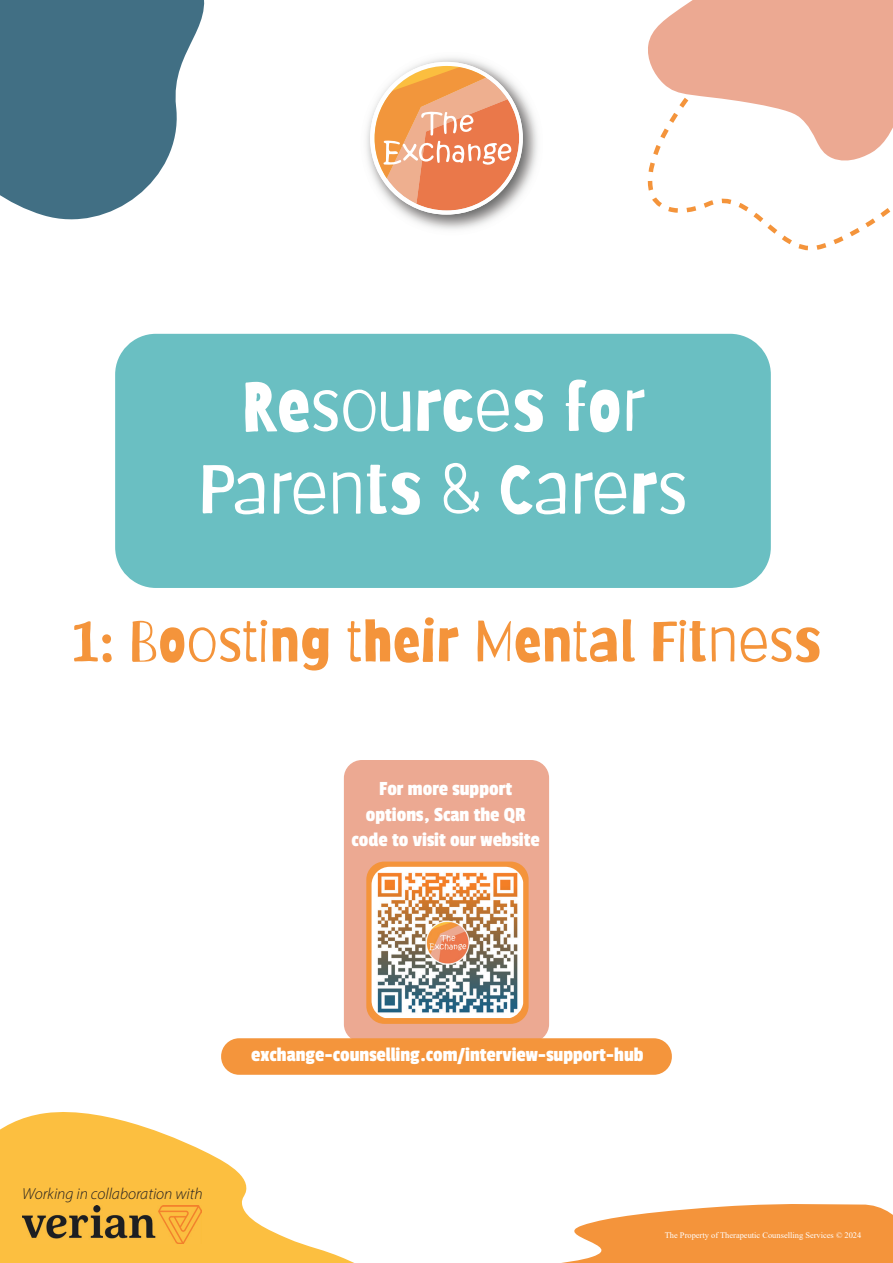
<style>
.page{position:relative;width:893px;height:1263px;background:#fff}
.page>*{position:absolute;margin:0;border:0;box-sizing:border-box;transform-origin:0 0}
.t1{font:69px/82.8px "Barriecito";color:#fff;text-align:center}
.t2{font:57px "Barriecito";color:#f4943b}
.t3{font:21px/25.2px "Passion One";color:#fff;text-align:center}
.t4{font:italic 300 16.05px "Myriad Pro";color:#231f20}
.t5{font:8.4px "Times New Roman";color:#fff}
</style>
<div class="page">
<svg style="left:647px;top:165px;width:244px;height:86px"></svg>
<svg style="left:0;top:1112px;width:354px;height:151px;fill:#fcbf40"></svg>
<svg style="left:561px;top:1204px;width:332px;height:59px;background:#f5a459"></svg>
<svg style="left:648px;top:0;width:245px;height:165px"></svg>
<svg style="left:0;top:0;width:205px;height:220px;fill:#416f84"></svg>
<img style="left:366px;top:57px;width:172px;height:173px">
<div style="left:370px;top:62px;width:153px;height:153px;background:#fff;border-radius:50%"></div>
<svg style="left:375px;top:66px;width:144px;height:145px"></svg>
<div style="left:115px;top:334px;width:656px;height:254px;background:#6abfc2;border-radius:41px"></div>
<div style="left:344px;top:760px;width:205px;height:282px;background:#eca992;border-radius:18px"></div>
<div style="left:366px;top:861px;width:163px;height:163px;background:#f4943b;border-radius:18px"></div>
<img style="left:372px;top:867px;width:151px;height:151px">
<div style="left:221px;top:1038px;width:451px;height:37px;background:#f4953c;border-radius:18px"></div>
<img style="left:22px;top:1205px;width:180px;height:39px">
<h1 class="t1" style="left:198px;top:365px;width:491px">Resources for<br>Parents &amp; Carers</h1>
<h2 class="t2" style="left:71px;top:602px;width:752px">1: Boosting their Mental Fitness</h2>
<p class="t3" style="left:352px;top:776px;width:190px">For more support options, Scan the QR code to visit our website</p>
<p class="t4" style="left:22px;top:1184px;width:182px">Working in collaboration with</p>
<p class="t3" style="left:251px;top:1041px;width:394px">exchange-counselling.com/interview-support-hub</p>
<p class="t5" style="left:665px;top:1229px;width:198px">The Property of Therapeutic Counselling Services © 2024</p>
</div>
